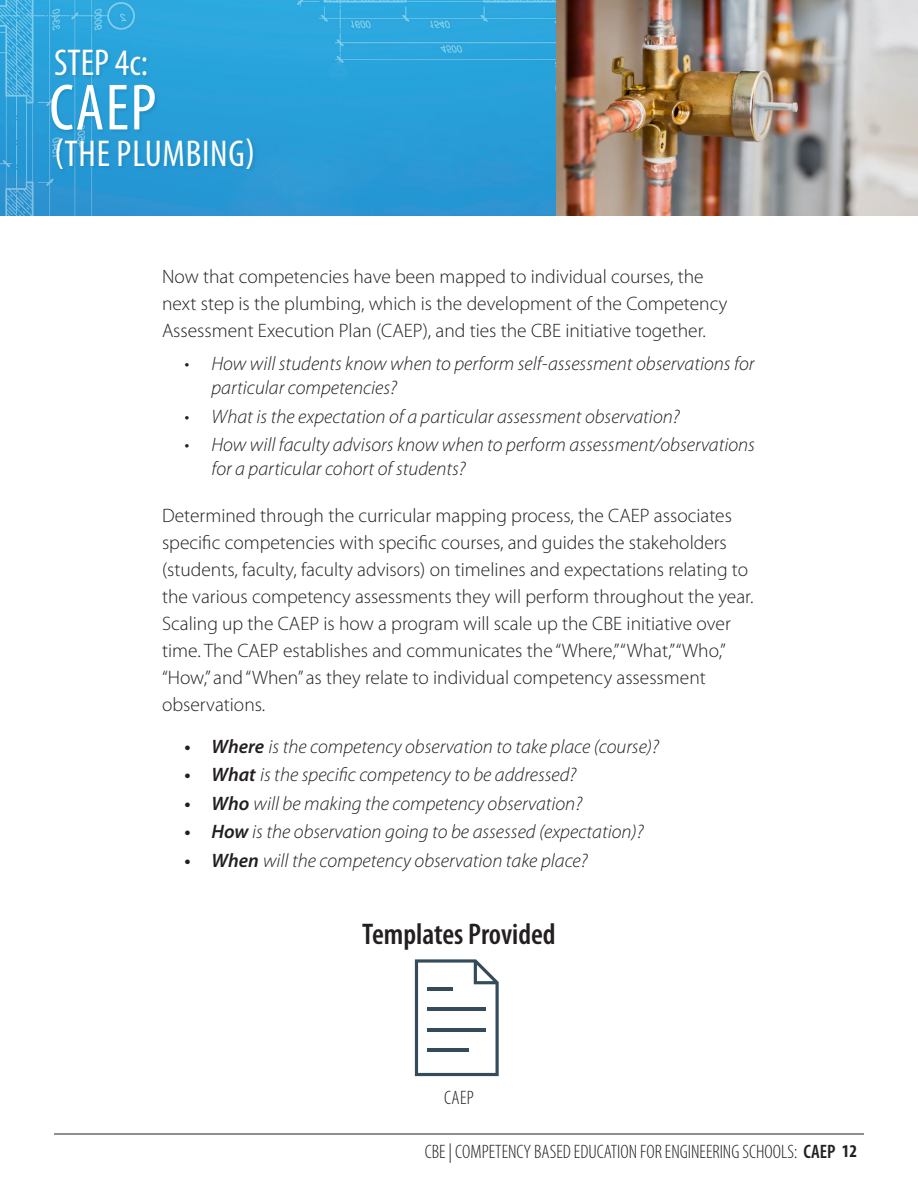
<style>
.page{position:relative;width:918px;height:1188px;background:#fff}
.page>*{position:absolute;margin:0;border:0;box-sizing:border-box;transform-origin:0 0}
.Page_Header__Sub-Ste{font:condensed 66px "Myriad Pro";color:#fff}
.Page_Sub_Step_Subhea{font:condensed 37.5px "Myriad Pro";letter-spacing:.02em;color:#fff}
.Step_Number{font:condensed 37.5px "Myriad Pro";color:#fff}
.Body_Title{font:600 condensed 30px "Myriad Pro";color:#231f20}
.Body_Text{font:300 19.5px/27px "Myriad Pro";color:#231f20}
.t1{font:italic 300 19.5px/24px "Myriad Pro";color:#231f20}
.Page_Footer__Page_Ti{font:300 condensed 19.5px "Myriad Pro";color:#231f20}
.Template_Name{font:300 condensed 19.5px "Myriad Pro";color:#231f20}
.s1{font-weight:600}
.s2{font-weight:700;font-size:18px}
</style>
<div class="page">
<img style="left:0;top:0;width:557px;height:216px">
<hr style="left:54px;top:1134px;width:810px;height:1px;background:#231f20">
<div style="left:51px;top:84px;width:109px;height:51px;background:#074064;opacity:.15"></div>
<div style="left:56px;top:137px;width:202px;height:37px;background:#2597d2"></div>
<svg style="left:415px;top:959px;width:84px;height:117px"></svg>
<hr style="left:427px;top:1028px;width:59px;height:3px;background:#334b5a">
<hr style="left:427px;top:1008px;width:59px;height:3px;background:#334b5a">
<hr style="left:427px;top:987px;width:26px;height:3px;background:#334b5a">
<hr style="left:427px;top:1048px;width:42px;height:4px;background:#334b5a">
<div style="left:54px;top:48px;width:97px;height:32px;background:#334b5a;opacity:.2"></div>
<img style="left:557px;top:0;width:361px;height:216px">
<p class="Step_Number" style="left:54px;top:42px;width:95px">STEP 4c:</p>
<p class="Page_Header__Sub-Ste" style="left:49px;top:72px;width:109px">CAEP</p>
<p class="Page_Sub_Step_Subhea" style="left:54px;top:133px;width:202px">(THE PLUMBING)</p>
<p class="Body_Text" style="left:162px;top:264px;width:567px">Now that competencies have been mapped to individual courses, the next step is the plumbing, which is the development of the Competency<br>Assessment Execution Plan (CAEP), and ties the CBE initiative together.</p>
<p class="t1" style="left:212px;top:352px;width:544px;text-indent:-27px">• How will students know when to perform self-assessment observations for particular competencies?</p>
<p class="t1" style="left:184px;top:405px;width:497px">• What is the expectation of a particular assessment observation?</p>
<p class="t1" style="left:212px;top:433px;width:545px;text-indent:-27px">• How will faculty advisors know when to perform assessment/observations for a particular cohort of students?</p>
<p class="Body_Text" style="left:162px;top:502px;width:593px">Determined through the curricular mapping process, the CAEP associates specific competencies with specific courses, and guides the stakeholders (students, faculty, faculty advisors) on timelines and expectations relating to the various competency assessments they will perform throughout the year.<br>Scaling up the CAEP is how a program will scale up the CBE initiative over time. The CAEP establishes and communicates the “Where,” “What,” “Who,” “How,” and “When” as they relate to individual competency assessment observations.</p>
<p class="t1" style="left:184px;top:735px;width:476px"><span class="s1">• Where</span> is the competency observation to take place (course)?</p>
<p class="t1" style="left:184px;top:763px;width:393px"><span class="s1">• What</span> is the specific competency to be addressed?</p>
<p class="t1" style="left:184px;top:792px;width:399px"><span class="s1">• Who</span> will be making the competency observation?</p>
<p class="t1" style="left:184px;top:820px;width:461px"><span class="s1">• How</span> is the observation going to be assessed (expectation)?</p>
<p class="t1" style="left:184px;top:849px;width:405px"><span class="s1">• When</span> will the competency observation take place?</p>
<p class="Body_Title" style="left:362px;top:917px;width:195px">Templates Provided</p>
<p class="Template_Name" style="left:444px;top:1087px;width:31px">CAEP</p>
<p class="Page_Footer__Page_Ti" style="left:425px;top:1141px;width:434px">CBE | COMPETENCY BASED EDUCATION FOR ENGINEERING SCHOOLS: <span class="s1">CAEP</span> <span class="s2">12</span></p>
</div>
